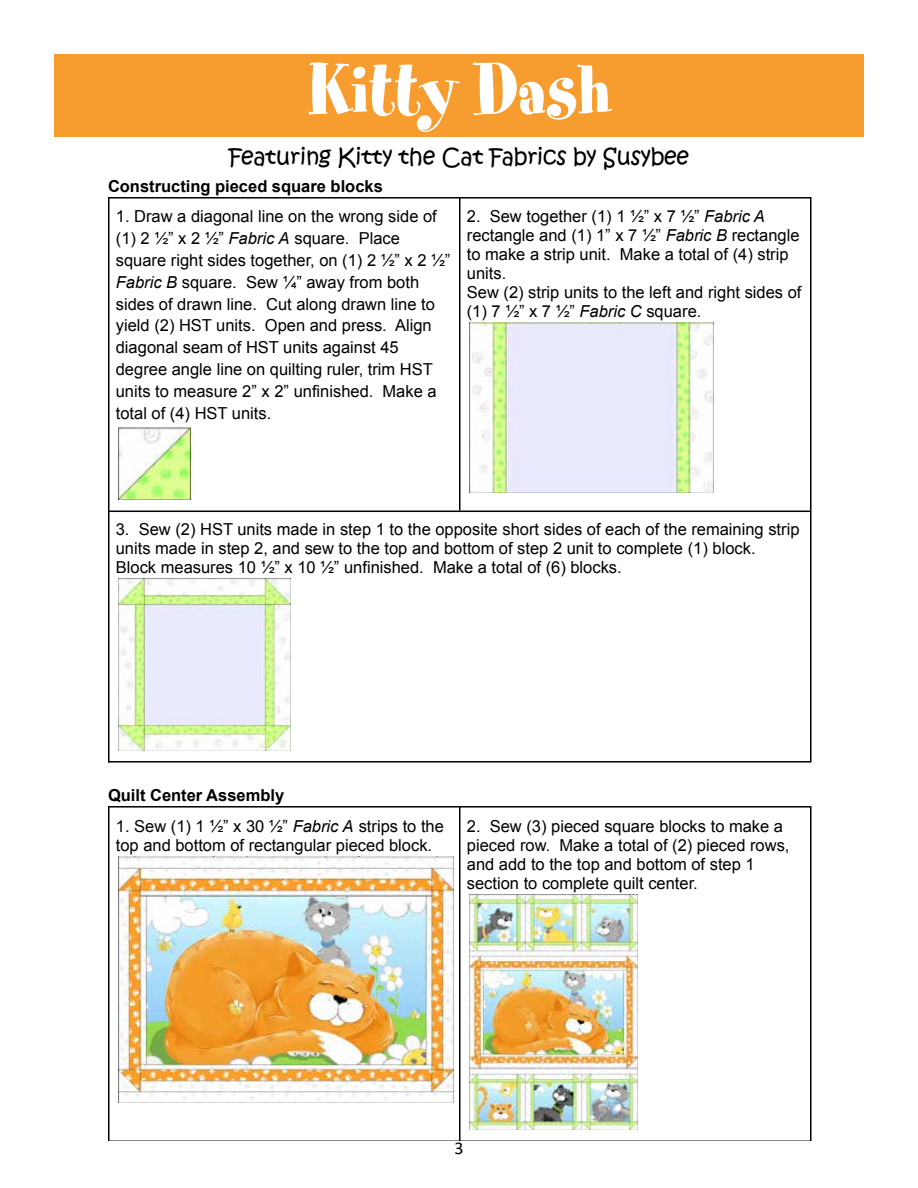
<style>
.page{position:relative;width:918px;height:1188px;background:#fff}
.page>*{position:absolute;margin:0;border:0;box-sizing:border-box;transform-origin:0 0}
.t1{font:82.5px "Spumoni";color:#fff}
.t2{font:22.5px "Kristen ITC";letter-spacing:-.01em;color:#000}
.t3{font:18px "Calibri";color:#000}
.t4{font:16.5px/18.9px "Arial";color:#000}
.t5{font:700 16.5px "Arial";color:#000}
.s1{font-style:italic}
</style>
<div class="page">
<hr style="left:108px;top:197px;width:2px;height:566px;background:#000">
<hr style="left:459px;top:197px;width:1px;height:314px;background:#000">
<hr style="left:810px;top:197px;width:2px;height:566px;background:#000">
<hr style="left:108px;top:197px;width:702px;height:2px;background:#000">
<hr style="left:108px;top:511px;width:702px;height:1px;background:#000">
<hr style="left:108px;top:761px;width:702px;height:2px;background:#000">
<hr style="left:108px;top:806px;width:2px;height:335px;background:#000">
<hr style="left:459px;top:806px;width:1px;height:335px;background:#000">
<hr style="left:810px;top:806px;width:2px;height:335px;background:#000">
<hr style="left:108px;top:806px;width:702px;height:2px;background:#000">
<hr style="left:108px;top:1141px;width:702px;height:1px;background:#000">
<img style="left:118px;top:427px;width:72px;height:72px">
<img style="left:469px;top:323px;width:244px;height:170px">
<img style="left:118px;top:579px;width:172px;height:172px">
<img style="left:118px;top:856px;width:335px;height:247px">
<img style="left:469px;top:894px;width:169px;height:235px">
<div style="left:54px;top:54px;width:810px;height:82px;background:#f79c2f"></div>
<h1 class="t1" style="left:308px;top:48px;width:304px">Kitty Dash</h1>
<h2 class="t2" style="left:229px;top:142px;width:462px">Featuring Kitty the Cat Fabrics by Susybee</h2>
<p class="t5" style="left:108px;top:175px;width:276px">Constructing pieced square blocks</p>
<p class="t4" style="left:116px;top:206px;width:336px;line-height:21.8px">1. Draw a diagonal line on the wrong side of (1) 2 ½” x 2 ½” <span class="s1">Fabric A</span> square. Place square right sides together, on (1) 2 ½” x 2 ½” <span class="s1">Fabric B</span> square. Sew ¼” away from both sides of drawn line. Cut along drawn line to yield (2) HST units. Open and press. Align diagonal seam of HST units against 45 degree angle line on quilting ruler, trim HST units to measure 2” x 2” unfinished. Make a total of (4) HST units.</p>
<p class="t4" style="left:467px;top:207px;width:336px">2. Sew together (1) 1 ½” x 7 ½” <span class="s1">Fabric A </span>rectangle and (1) 1” x 7 ½” <span class="s1">Fabric B</span> rectangle to make a strip unit. Make a total of (4) strip units.<br>Sew (2) strip units to the left and right sides of (1) 7 ½” x 7 ½” <span class="s1">Fabric C</span> square.</p>
<p class="t4" style="left:116px;top:520px;width:685px">3. Sew (2) HST units made in step 1 to the opposite short sides of each of the remaining strip units made in step 2, and sew to the top and bottom of step 2 unit to complete (1) block.<br>Block measures 10 ½” x 10 ½” unfinished. Make a total of (6) blocks.</p>
<p class="t5" style="left:108px;top:784px;width:178px">Quilt Center Assembly</p>
<p class="t4" style="left:116px;top:817px;width:330px">1. Sew (1) 1 ½” x 30 ½” <span class="s1">Fabric A</span> strips to the top and bottom of rectangular pieced block.</p>
<p class="t4" style="left:467px;top:817px;width:324px">2. Sew (3) pieced square blocks to make a pieced row. Make a total of (2) pieced rows, and add to the top and bottom of step 1 section to complete quilt center.</p>
<p class="t3" style="left:454px;top:1136px;width:11px">3</p>
</div>
